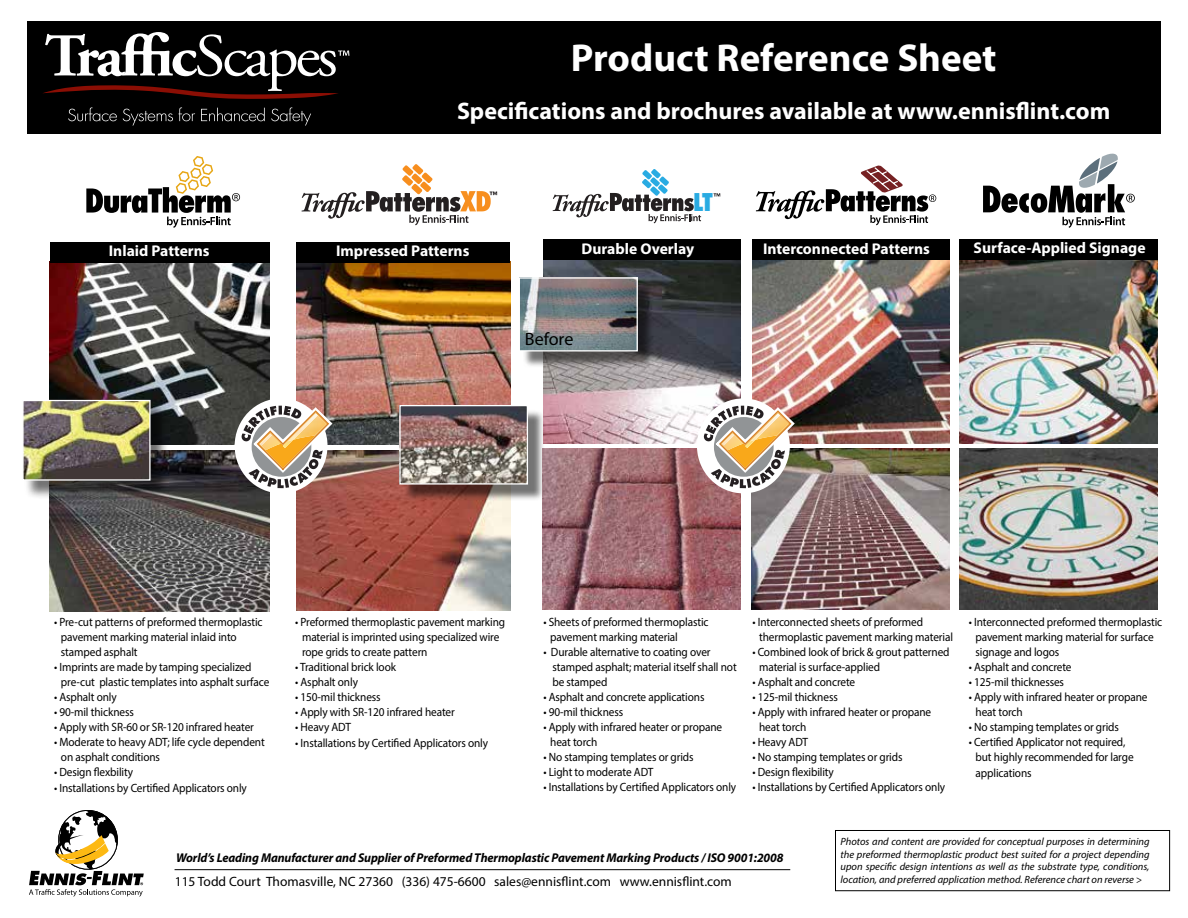
<style>
.page{position:relative;width:1188px;height:918px;background:#fff}
.page>*{position:absolute;margin:0;border:0;box-sizing:border-box;transform-origin:0 0}
.t1{font:700 39px "Myriad Pro";color:#fff}
.t2{font:700 24px "Myriad Pro";color:#fff}
.t3{font:800 condensed 23.85px "Futura LT";color:#29abe2}
.t4{font:18px "Myriad Pro";color:#000}
.t5{font:700 15.6px "Myriad Pro";color:#fff}
.t6{font:13.5px "Myriad Pro";color:#000}
.t7{font:italic 700 12.75px "Myriad Pro";letter-spacing:-.01em;color:#000}
.t8{font:12px/15px "Myriad Pro";letter-spacing:-.01em;color:#000;scale:.94 1}
.t9{font:italic 10.5px/12.6px "Myriad Pro";color:#000;text-align:justify}
</style>
<div class="page">
<img style="left:751px;top:449px;width:198px;height:161px">
<img style="left:752px;top:260px;width:197px;height:183px">
<img style="left:50px;top:450px;width:220px;height:161px">
<img style="left:297px;top:450px;width:213px;height:161px">
<img style="left:50px;top:262px;width:220px;height:183px">
<img style="left:297px;top:262px;width:213px;height:182px">
<img style="left:960px;top:260px;width:198px;height:183px">
<img style="left:960px;top:448px;width:198px;height:161px">
<div style="left:27px;top:21px;width:1134px;height:113px;background:#000"></div>
<svg style="left:68px;top:107px;width:49px;height:14px"></svg>
<svg style="left:123px;top:107px;width:72px;height:19px"></svg>
<svg style="left:201px;top:108px;width:64px;height:13px"></svg>
<svg style="left:271px;top:107px;width:40px;height:19px"></svg>
<svg style="left:43px;top:32px;width:306px;height:67px"></svg>
<div style="left:752px;top:240px;width:197px;height:20px;background:#000"></div>
<div style="left:50px;top:242px;width:220px;height:20px;background:#000"></div>
<div style="left:296px;top:242px;width:214px;height:20px;background:#000"></div>
<div style="left:960px;top:240px;width:198px;height:20px;background:#000"></div>
<div style="left:236px;top:400px;width:90px;height:92px;background:#fff;border-radius:50%"></div>
<div style="left:235px;top:398px;width:93px;height:95px;border:3px solid #fff;border-radius:50%"></div>
<svg style="left:242px;top:406px;width:92px;height:82px"></svg>
<div style="left:24px;top:402px;width:145px;height:97px;background:#000;opacity:.55"></div>
<img style="left:24px;top:402px;width:125px;height:77px">
<div style="left:22px;top:400px;width:129px;height:81px;border:1px solid #fff"></div>
<div style="left:404px;top:409px;width:141px;height:92px;background:#000;opacity:.55"></div>
<img style="left:401px;top:407px;width:125px;height:76px">
<div style="left:399px;top:405px;width:129px;height:80px;border:1px solid #fff"></div>
<hr style="left:175px;top:869px;width:615px;height:1px;background:#000">
<div style="left:835px;top:830px;width:335px;height:61px;border:1px solid #000"></div>
<svg style="left:983px;top:154px;width:152px;height:74px"></svg>
<svg style="left:86px;top:156px;width:154px;height:72px"></svg>
<svg style="left:756px;top:166px;width:180px;height:59px"></svg>
<svg style="left:302px;top:164px;width:195px;height:61px"></svg>
<img style="left:542px;top:449px;width:198px;height:161px">
<img style="left:543px;top:260px;width:197px;height:183px">
<div style="left:543px;top:240px;width:197px;height:20px;background:#000"></div>
<div style="left:523px;top:282px;width:131px;height:86px;background:#000;opacity:.55"></div>
<img style="left:521px;top:279px;width:115px;height:71px">
<div style="left:519px;top:277px;width:119px;height:75px;border:1px solid #fff"></div>
<svg style="left:714px;top:193px;width:6px;height:4px"></svg>
<svg style="left:553px;top:169px;width:148px;height:54px"></svg>
<div style="left:699px;top:400px;width:89px;height:92px;background:#fff;border-radius:50%"></div>
<div style="left:697px;top:398px;width:93px;height:95px;border:3px solid #fff;border-radius:50%"></div>
<img style="left:704px;top:406px;width:92px;height:82px">
<svg style="left:29px;top:810px;width:115px;height:87px"></svg>
<h1 class="t1" style="left:571px;top:33px;width:427px">Product Reference Sheet</h1>
<h2 class="t2" style="left:457px;top:96px;width:655px">Specifications and brochures available at www.ennisflint.com</h2>
<h3 class="t3" style="left:693px;top:187px;width:22px">LT</h3>
<h3 class="t5" style="left:109px;top:241px;width:102px">Inlaid Patterns</h3>
<h3 class="t5" style="left:336px;top:241px;width:135px">Impressed Patterns</h3>
<h3 class="t5" style="left:763px;top:238px;width:168px">Interconnected Patterns</h3>
<h3 class="t5" style="left:974px;top:238px;width:173px">Surface-Applied Signage</h3>
<h3 class="t5" style="left:582px;top:238px;width:114px">Durable Overlay</h3>
<h3 class="t4" style="left:525px;top:328px;width:50px">Before</h3>
<p class="t8" style="left:61px;top:614px;width:216px;text-indent:-7px">• Pre-cut patterns of preformed thermoplastic pavement marking material inlaid into stamped asphalt</p>
<p class="t8" style="left:61px;top:659px;width:223px;text-indent:-7px">• Imprints are made by tamping specialized pre-cut plastic templates into asphalt surface</p>
<p class="t8" style="left:54px;top:689px;width:68px">• Asphalt only</p>
<p class="t8" style="left:54px;top:704px;width:86px">• 90-mil thickness</p>
<p class="t8" style="left:54px;top:719px;width:214px">• Apply with SR-60 or SR-120 infrared heater</p>
<p class="t8" style="left:61px;top:734px;width:218px;text-indent:-7px">• Moderate to heavy ADT; life cycle dependent on asphalt conditions</p>
<p class="t8" style="left:54px;top:764px;width:86px">• Design flexbility</p>
<p class="t8" style="left:54px;top:780px;width:207px">• Installations by Certified Applicators only</p>
<p class="t8" style="left:302px;top:614px;width:218px;text-indent:-7px">• Preformed thermoplastic pavement marking material is imprinted using specialized wire rope grids to create pattern</p>
<p class="t8" style="left:295px;top:659px;width:109px">• Traditional brick look</p>
<p class="t8" style="left:295px;top:674px;width:68px">• Asphalt only</p>
<p class="t8" style="left:295px;top:689px;width:92px">• 150-mil thickness</p>
<p class="t8" style="left:295px;top:704px;width:171px">• Apply with SR-120 infrared heater</p>
<p class="t8" style="left:295px;top:719px;width:61px">• Heavy ADT</p>
<p class="t8" style="left:295px;top:735px;width:207px">• Installations by Certified Applicators only</p>
<p class="t8" style="left:550px;top:614px;width:170px;text-indent:-7px">• Sheets of preformed thermoplastic pavement marking material</p>
<p class="t8" style="left:552px;top:644px;width:198px;text-indent:-9px">• Durable alternative to coating over stamped asphalt; material itself shall not be stamped</p>
<p class="t8" style="left:543px;top:689px;width:173px">• Asphalt and concrete applications</p>
<p class="t8" style="left:543px;top:704px;width:86px">• 90-mil thickness</p>
<p class="t8" style="left:550px;top:719px;width:184px;text-indent:-7px">• Apply with infrared heater or propane heat torch</p>
<p class="t8" style="left:543px;top:749px;width:161px">• No stamping templates or grids</p>
<p class="t8" style="left:543px;top:764px;width:119px">• Light to moderate ADT</p>
<p class="t8" style="left:543px;top:779px;width:207px">• Installations by Certified Applicators only</p>
<p class="t8" style="left:759px;top:614px;width:208px;text-indent:-7px">• Interconnected sheets of preformed thermoplastic pavement marking material</p>
<p class="t8" style="left:759px;top:644px;width:204px;text-indent:-7px">• Combined look of brick &amp; grout patterned material is surface-applied</p>
<p class="t8" style="left:752px;top:674px;width:111px">• Asphalt and concrete</p>
<p class="t8" style="left:752px;top:689px;width:92px">• 125-mil thickness</p>
<p class="t8" style="left:759px;top:704px;width:184px;text-indent:-7px">• Apply with infrared heater or propane heat torch</p>
<p class="t8" style="left:752px;top:734px;width:61px">• Heavy ADT</p>
<p class="t8" style="left:752px;top:749px;width:161px">• No stamping templates or grids</p>
<p class="t8" style="left:752px;top:764px;width:88px">• Design flexibility</p>
<p class="t8" style="left:752px;top:779px;width:207px">• Installations by Certified Applicators only</p>
<p class="t8" style="left:976px;top:614px;width:200px;text-indent:-7px">• Interconnected preformed thermoplastic pavement marking material for surface signage and logos</p>
<p class="t8" style="left:969px;top:659px;width:111px">• Asphalt and concrete</p>
<p class="t8" style="left:969px;top:674px;width:103px">• 125-mil thicknesses</p>
<p class="t8" style="left:976px;top:689px;width:184px;text-indent:-7px">• Apply with infrared heater or propane heat torch</p>
<p class="t8" style="left:969px;top:719px;width:161px">• No stamping templates or grids</p>
<p class="t8" style="left:976px;top:734px;width:170px;text-indent:-7px">• Certified Applicator not required, but highly recommended for large</p>
<p class="t8" style="left:976px;top:765px;width:61px">applications</p>
<p class="t7" style="left:176px;top:849px;width:609px">World’s Leading Manufacturer and Supplier of Preformed Thermoplastic Pavement Marking Products / ISO 9001:2008</p>
<p class="t6" style="left:175px;top:873px;width:559px">115 Todd Court Thomasville, NC 27360 (336) 475-6600 sales@ennisflint.com www.ennisflint.com</p>
<p class="t9" style="left:841px;top:835px;width:310px">Photos and content are provided for conceptual purposes in determining the preformed thermoplastic product best suited for a project depending upon specific design intentions as well as the substrate type, conditions, location, and preferred application method. Reference chart on reverse &gt;</p>
</div>
